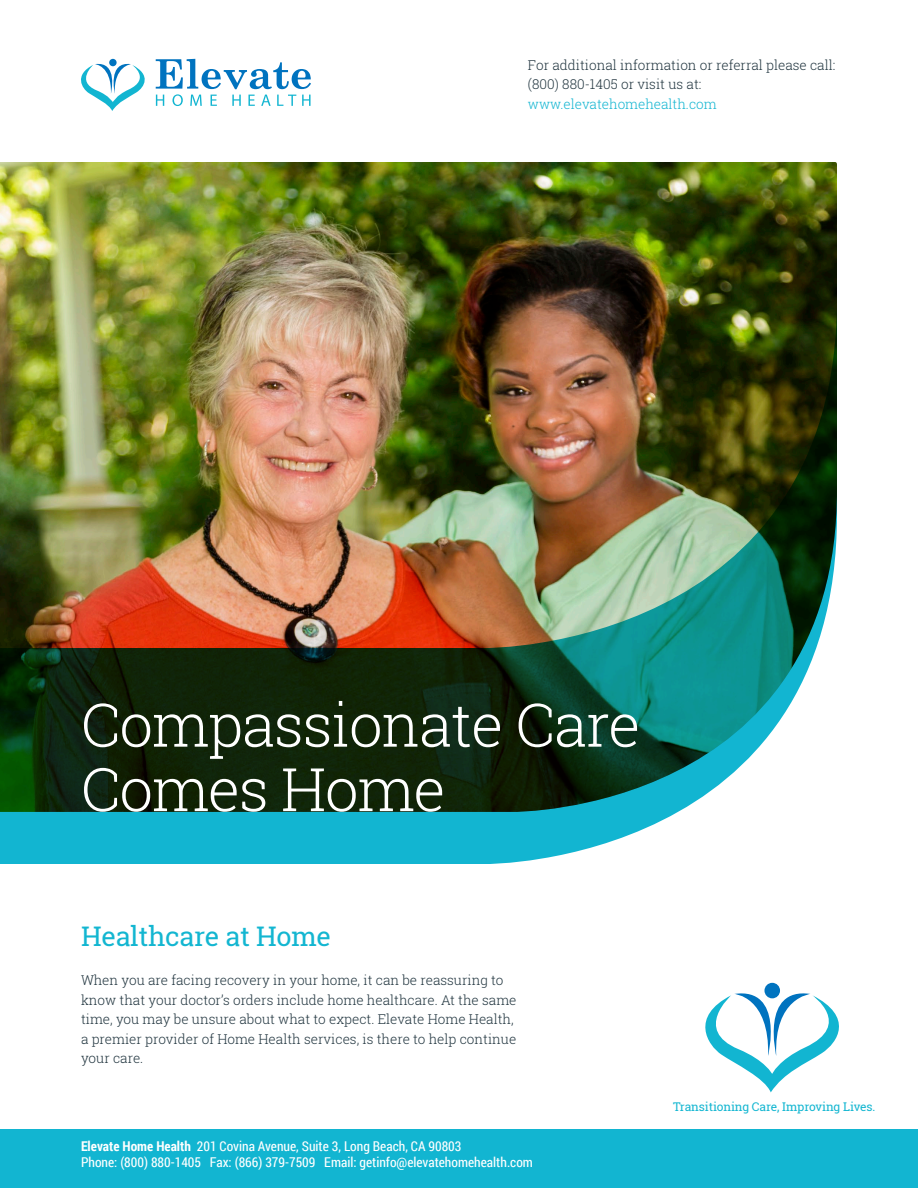
<style>
.page{position:relative;width:918px;height:1188px;background:#fff}
.page>*{position:absolute;margin:0;border:0;box-sizing:border-box;transform-origin:0 0}
.t1{font:300 60px/64.5px "Roboto Slab";letter-spacing:-.02em;color:#fff}
.t2{font:27px "Roboto Slab";letter-spacing:-.01em;color:#13b6d1}
.t3{font:300 13.5px/19.5px "Roboto Slab";color:#21353f}
.t4{font:13.5px/15.8px "Roboto Condensed";color:#fff}
.t5{font:300 13.5px "Roboto Slab";color:#12b5d1}
.t6{font:12px "Roboto Slab";letter-spacing:-.01em;color:#13b6d1}
.s1{font-weight:700}
</style>
<div class="page">
<img style="left:0;top:162px;width:837px;height:137px">
<img style="left:0;top:299px;width:837px;height:565px">
<div style="left:0;top:1130px;width:918px;height:58px;background:#12b5d1"></div>
<svg style="left:764px;top:983px;width:16px;height:15px"></svg>
<svg style="left:705px;top:987px;width:134px;height:105px"></svg>
<svg style="left:81px;top:59px;width:230px;height:52px"></svg>
<p class="t3" style="left:528px;top:55px;width:309px">For additional information or referral please call: (800) 880-1405 or visit us at:</p>
<p class="t5" style="left:528px;top:94px;width:190px">www.elevatehomehealth.com</p>
<p class="t1" style="left:81px;top:691px;width:561px">Compassionate Care<br>Comes Home</p>
<p class="t2" style="left:81px;top:918px;width:252px">Healthcare at Home</p>
<p class="t3" style="left:81px;top:970px;width:437px">When you are facing recovery in your home, it can be reassuring to know that your doctor’s orders include home healthcare. At the same time, you may be unsure about what to expect. Elevate Home Health, a premier provider of Home Health services, is there to help continue your care.</p>
<p class="t4" style="left:81px;top:1138px;width:454px"><span class="s1">Elevate Home Health</span> 201 Covina Avenue, Suite 3, Long Beach, CA 90803<br>Phone: (800) 880-1405 Fax: (866) 379-7509 Email: getinfo@elevatehomehealth.com</p>
<p class="t6" style="left:673px;top:1098px;width:204px">Transitioning Care, Improving Lives.</p>
</div>
